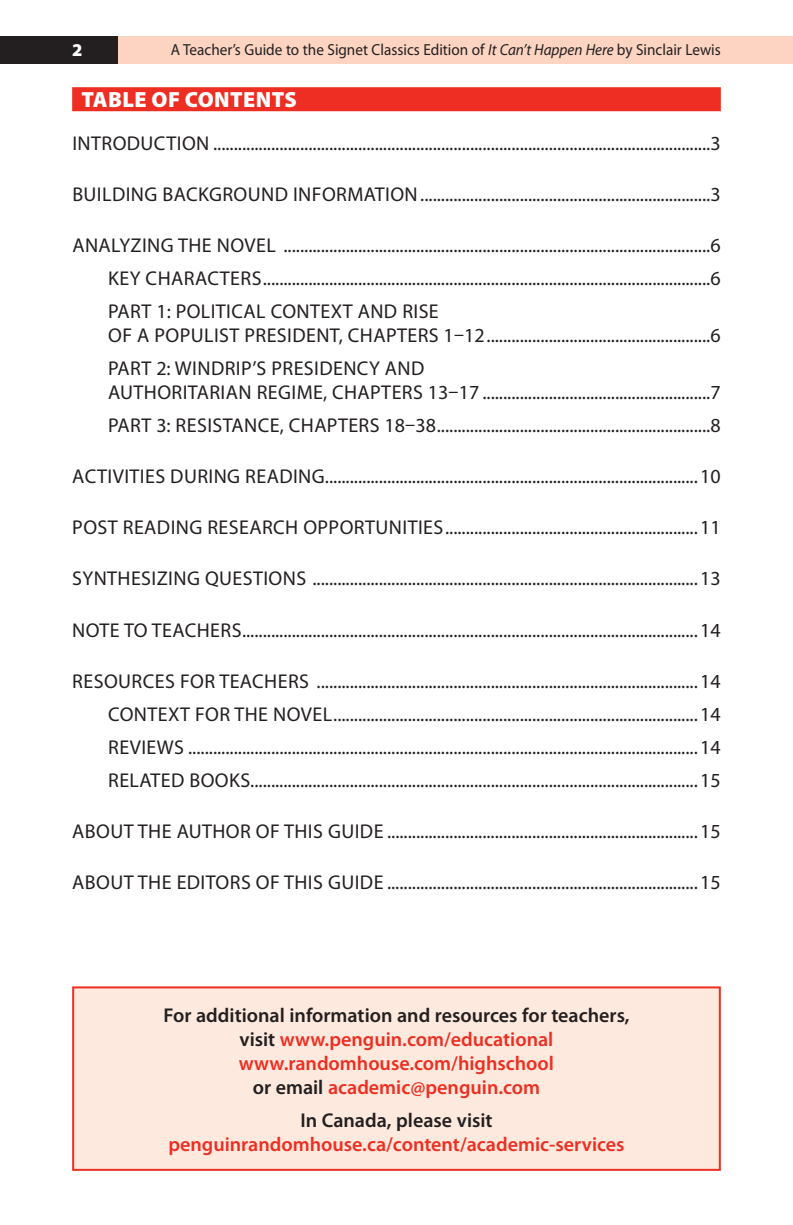
<style>
.page{position:relative;width:793px;height:1225px;background:#fff}
.page>*{position:absolute;margin:0;border:0;box-sizing:border-box;transform-origin:0 0}
.t1{font:900 22px "Myriad Pro";letter-spacing:.02em;color:#fff}
.t2{font:20px/33px "Myriad Pro";letter-spacing:.02em;color:#231f20}
.t3{font:600 20px/24px "Myriad Pro";color:#ee2e22;text-align:center}
.t4{font:600 20px "Myriad Pro";color:#231f20}
.t5{font:900 18px "Myriad Pro";color:#fff}
.t6{font:16px "Myriad Pro";color:#231f20;scale:.95 1}
.s1{font-style:italic}
.s2{color:#231f20}
</style>
<div class="page">
<div style="left:0;top:36px;width:792px;height:27px;background:#fcd4c1"></div>
<div style="left:0;top:36px;width:117px;height:27px;background:#231f20"></div>
<svg style="left:792px;top:36px;width:1px;height:27px"></svg>
<div style="left:72px;top:87px;width:648px;height:24px;background:#ee2e22"></div>
<div style="left:72px;top:986px;width:648px;height:184px;background:#fde9dd;border:2px solid #ee2e22"></div>
<p class="t5" style="left:72px;top:38px;width:12px">2</p>
<p class="t6" style="left:171px;top:39px;width:580px">A TEACHER’S GUIDE TO THE SIGNET CLASSICS EDITION OF <span class="s1">It Can’t Happen Here</span> BY SINCLAIR LEWIS</p>
<p class="t1" style="left:81px;top:84px;width:217px">TABLE OF CONTENTS</p>
<p class="t2" style="left:72px;top:127px;width:649px">INTRODUCTION ........................................................................................................................3</p>
<p class="t2" style="left:72px;top:178px;width:649px">BUILDING BACKGROUND INFORMATION......................................................................3</p>
<p class="t2" style="left:108px;top:229px;width:613px;text-indent:-36px">ANALYZING THE NOVEL .......................................................................................................6<br>KEY CHARACTER</p>
<p class="t2" style="left:251px;top:262px;width:470px">S............................................................................................................6</p>
<p class="t2" style="left:108px;top:295px;width:22px">PART</p>
<p class="t2" style="left:156px;top:295px;width:42px">1: POLITICAL</p>
<p class="t2" style="left:270px;top:295px;width:25px">CONTE</p>
<p class="t2" style="left:330px;top:295px;width:41px">XT AND</p>
<p class="t2" style="left:402px;top:295px;width:36px">RISE</p>
<p class="t2" style="left:72px;top:319px;width:21px">OF</p>
<p class="t2" style="left:137px;top:319px;width:40px">A POPULI</p>
<p class="t2" style="left:219px;top:319px;width:80px">ST PRESIDENT</p>
<p class="t2" style="left:339px;top:319px;width:34px">, CHAPTER</p>
<p class="t2" style="left:428px;top:319px;width:293px">S 1–12......................................................6</p>
<p class="t2" style="left:108px;top:352px;width:22px">PART</p>
<p class="t2" style="left:156px;top:352px;width:47px">2: WINDRIP</p>
<p class="t2" style="left:252px;top:352px;width:74px">’S PRESIDENCY</p>
<p class="t2" style="left:385px;top:352px;width:14px">AND</p>
<p class="t2" style="left:108px;top:376px;width:24px">AUTHORITARIAN</p>
<p class="t2" style="left:256px;top:376px;width:23px">REGIME</p>
<p class="t2" style="left:323px;top:376px;width:34px">, CHAPTER</p>
<p class="t2" style="left:413px;top:376px;width:309px">S 13–17 .......................................................7</p>
<p class="t2" style="left:108px;top:409px;width:22px">PART</p>
<p class="t2" style="left:156px;top:409px;width:79px">3: RESISTANCE</p>
<p class="t2" style="left:280px;top:409px;width:34px">, CHAPTER</p>
<p class="t2" style="left:369px;top:409px;width:352px">S 18–38..................................................................8</p>
<p class="t2" style="left:72px;top:460px;width:649px">ACTIVITIES DURING READING..........................................................................................10</p>
<p class="t2" style="left:72px;top:511px;width:649px">POST READING RESEARCH OPPORTUNITIES .............................................................11</p>
<p class="t2" style="left:72px;top:562px;width:649px">SYNTHESIZING QUESTIONS .............................................................................................13</p>
<p class="t2" style="left:72px;top:613px;width:649px">NOTE TO TEACHERS..............................................................................................................14</p>
<p class="t2" style="left:108px;top:664px;width:613px;text-indent:-36px">RESOURCES FOR TEACHERS ............................................................................................14<br>CONTE</p>
<p class="t2" style="left:168px;top:697px;width:40px">XT FOR</p>
<p class="t2" style="left:234px;top:697px;width:12px">THE</p>
<p class="t2" style="left:273px;top:697px;width:13px">NOVEL</p>
<p class="t2" style="left:333px;top:697px;width:389px">........................................................................................14</p>
<p class="t2" style="left:108px;top:730px;width:23px">REVIEW</p>
<p class="t2" style="left:108px;top:730px;width:613px;text-align:right">S ...........................................................................................................................14<br>RELATED BOOKS............................................................................................................15</p>
<p class="t2" style="left:72px;top:814px;width:649px">ABOUT THE AUTHOR OF THIS GUIDE ...........................................................................15</p>
<p class="t2" style="left:72px;top:865px;width:649px">ABOUT THE EDITORS OF THIS GUIDE ...........................................................................15</p>
<p class="t3" style="left:163px;top:1002px;width:467px"><span class="s2">For additional information and resources for teachers, visit</span> www.penguin.com/educational www.randomhouse.com/highschool<br><span class="s2">or email</span> academic@penguin.com</p>
<p class="t4" style="left:300px;top:1106px;width:194px">In Canada, please visit</p>
<p class="t3" style="left:168px;top:1131px;width:457px">penguinrandomhouse.ca/content/academic-services</p>
</div>
